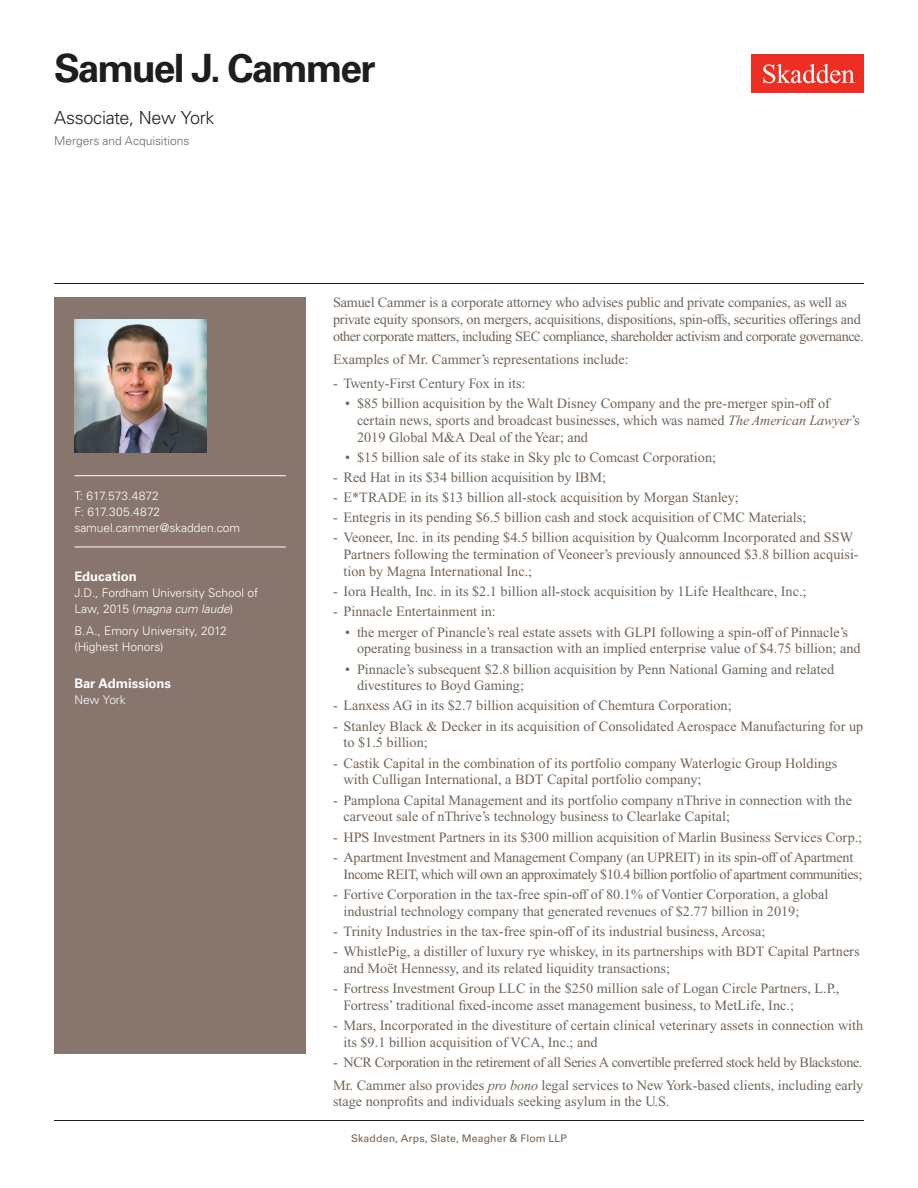
<style>
.page{position:relative;width:918px;height:1188px;background:#fff}
.page>*{position:absolute;margin:0;border:0;box-sizing:border-box;transform-origin:0 0}
.Name{font:700 39px "Univers LT Std";letter-spacing:-.055em;color:#1e1e1d}
.Title_and_Office{font:300 18px "Univers LT Std";letter-spacing:-.015em;color:#1e1e1d}
.Main_Body{font:14.25px/16.8px "Times New Roman PS Std";color:#726458}
.Main_Body-2{font:14.25px/16.8px "Times New Roman PS Std";letter-spacing:-.03em;color:#726458}
.Bar_Admission_Educat{font:700 13.2px "Univers LT Std";letter-spacing:-.005em;color:#fff}
.Sidebar_text{font:300 12px/15.8px "Univers LT Std";letter-spacing:-.005em;color:#fff}
.Email{font:300 12px "Univers LT Std";letter-spacing:-.005em;color:#fff}
.Practice{font:300 12px "Univers LT Std";color:#726458}
.Phone_Number{font:300 12px "Univers LT Std";letter-spacing:.005em;color:#fff}
.Fax_Number{font:300 12px "Univers LT Std";letter-spacing:.005em;color:#fff}
.Folio{font:10.5px "Univers LT Std";letter-spacing:.01em;color:#726458}
.s1{font-style:italic}
</style>
<div class="page">
<div style="left:752px;top:54px;width:112px;height:39px;background:#ee2e22"></div>
<svg style="left:763px;top:64px;width:92px;height:19px"></svg>
<div style="left:54px;top:297px;width:252px;height:756px;background:#87756e"></div>
<hr style="left:74px;top:475px;width:212px;height:1px;background:#fff">
<hr style="left:74px;top:547px;width:212px;height:1px;background:#fff">
<img style="left:74px;top:320px;width:132px;height:132px">
<hr style="left:54px;top:1120px;width:810px;height:1px;background:#1e1e1d">
<hr style="left:54px;top:283px;width:810px;height:1px;background:#1e1e1d">
<h1 class="Name" style="left:54px;top:46px;width:323px">Samuel J. Cammer</h1>
<h2 class="Title_and_Office" style="left:54px;top:107px;width:162px">Associate, New York</h2>
<h3 class="Practice" style="left:54px;top:134px;width:137px">Mergers and Acquisitions</h3>
<p class="Phone_Number" style="left:74px;top:489px;width:86px">T: 617.573.4872</p>
<p class="Fax_Number" style="left:74px;top:504px;width:87px">F: 617.305.4872</p>
<p class="Email" style="left:74px;top:520px;width:167px">samuel.cammer@skadden.com</p>
<p class="Bar_Admission_Educat" style="left:74px;top:569px;width:64px">Education</p>
<p class="Sidebar_text" style="left:74px;top:585px;width:185px">J.D., Fordham University School of<br>Law, 2015 (<span class="s1">magna cum laude</span>)</p>
<p class="Sidebar_text" style="left:74px;top:623px;width:154px">B.A., Emory University, 2012 (Highest Honors)</p>
<p class="Bar_Admission_Educat" style="left:74px;top:676px;width:98px">Bar Admissions</p>
<p class="Sidebar_text" style="left:74px;top:692px;width:53px">New York</p>
<p class="Main_Body" style="left:333px;top:294px;width:532px">Samuel Cammer is a corporate attorney who advises public and private companies, as well as private equity sponsors, on mergers, acquisitions, dispositions, spin-offs, securities offerings and other corporate matters, including SEC compliance, shareholder activism and corporate governance.</p>
<p class="Main_Body" style="left:333px;top:351px;width:297px">Examples of Mr. Cammer’s representations include:</p>
<p class="Main_Body" style="left:333px;top:375px;width:194px">- Twenty-First Century Fox in its:</p>
<p class="Main_Body" style="left:357px;top:395px;width:504px;text-indent:-12px">• $85 billion acquisition by the Walt Disney Company and the pre-merger spin-off of certain news, sports and broadcast businesses, which was named <span class="s1">The American Lawyer</span>’s<br>2019 Global M&amp;A Deal of the Year; and</p>
<p class="Main_Body" style="left:345px;top:449px;width:373px">• $15 billion sale of its stake in Sky plc to Comcast Corporation;</p>
<p class="Main_Body" style="left:333px;top:469px;width:274px">- Red Hat in its $34 billion acquisition by IBM;</p>
<p class="Main_Body" style="left:333px;top:489px;width:407px">- E*TRADE in its $13 billion all-stock acquisition by Morgan Stanley;</p>
<p class="Main_Body" style="left:333px;top:509px;width:475px">- Entegris in its pending $6.5 billion cash and stock acquisition of CMC Materials;</p>
<p class="Main_Body" style="left:344px;top:529px;width:517px;text-indent:-10px">- Veoneer, Inc. in its pending $4.5 billion acquisition by Qualcomm Incorporated and SSW<br>Partners following the termination of Veoneer’s previously announced $3.8 billion acquisi&shy;tion by Magna International Inc.;</p>
<p class="Main_Body" style="left:333px;top:583px;width:475px">- Iora Health, Inc. in its $2.1 billion all-stock acquisition by 1Life Healthcare, Inc.;</p>
<p class="Main_Body" style="left:333px;top:603px;width:164px">- Pinnacle Entertainment in:</p>
<p class="Main_Body" style="left:357px;top:623px;width:505px;text-indent:-12px">• the merger of Pinancle’s real estate assets with GLPI following a spin-off of Pinnacle’s operating business in a transaction with an implied enterprise value of $4.75 billion; and</p>
<p class="Main_Body" style="left:357px;top:660px;width:479px;text-indent:-12px">• Pinnacle’s subsequent $2.8 billion acquisition by Penn National Gaming and related divestitures to Boyd Gaming;</p>
<p class="Main_Body" style="left:333px;top:697px;width:400px">- Lanxess AG in its $2.7 billion acquisition of Chemtura Corporation;</p>
<p class="Main_Body" style="left:344px;top:717px;width:521px;text-indent:-10px">- Stanley Black &amp; Decker in its acquisition of Consolidated Aerospace Manufacturing for up to $1.5 billion;</p>
<p class="Main_Body" style="left:344px;top:754px;width:495px;text-indent:-10px">- Castik Capital in the combination of its portfolio company Waterlogic Group Holdings with Culligan International, a BDT Capital portfolio company;</p>
<p class="Main_Body" style="left:344px;top:791px;width:510px;text-indent:-10px">- Pamplona Capital Management and its portfolio company nThrive in connection with the carveout sale of nThrive’s technology business to Clearlake Capital;</p>
<p class="Main_Body" style="left:333px;top:828px;width:531px">- HPS Investment Partners in its $300 million acquisition of Marlin Business Services Corp.;</p>
<p class="Main_Body-2" style="left:344px;top:849px;width:520px;text-indent:-10px">- Apartment Investment and Management Company (an UPREIT) in its spin-off of Apartment<br>Income REIT, which will own an approximately $10.4 billion portfolio of apartment communities;</p>
<p class="Main_Body" style="left:344px;top:886px;width:486px;text-indent:-10px">- Fortive Corporation in the tax-free spin-off of 80.1% of Vontier Corporation, a global industrial technology company that generated revenues of $2.77 billion in 2019;</p>
<p class="Main_Body" style="left:333px;top:923px;width:434px">- Trinity Industries in the tax-free spin-off of its industrial business, Arcosa;</p>
<p class="Main_Body" style="left:344px;top:943px;width:518px;text-indent:-10px">- WhistlePig, a distiller of luxury rye whiskey, in its partnerships with BDT Capital Partners and Moët Hennessy, and its related liquidity transactions;</p>
<p class="Main_Body" style="left:344px;top:980px;width:498px;text-indent:-10px">- Fortress Investment Group LLC in the $250 million sale of Logan Circle Partners, L.P.,<br>Fortress’ traditional fixed-income asset management business, to MetLife, Inc.;</p>
<p class="Main_Body" style="left:344px;top:1017px;width:521px;text-indent:-10px">- Mars, Incorporated in the divestiture of certain clinical veterinary assets in connection with its $9.1 billion acquisition of VCA, Inc.; and</p>
<p class="Main_Body-2" style="left:333px;top:1054px;width:531px">- NCR Corporation in the retirement of all Series A convertible preferred stock held by Blackstone.</p>
<p class="Main_Body" style="left:333px;top:1076px;width:532px">Mr. Cammer also provides <span class="s1">pro bono</span> legal services to New York-based clients, including early stage nonprofits and individuals seeking asylum in the U.S.</p>
<p class="Folio" style="left:351px;top:1132px;width:217px">Skadden, Arps, Slate, Meagher &amp; Flom LLP</p>
</div>
